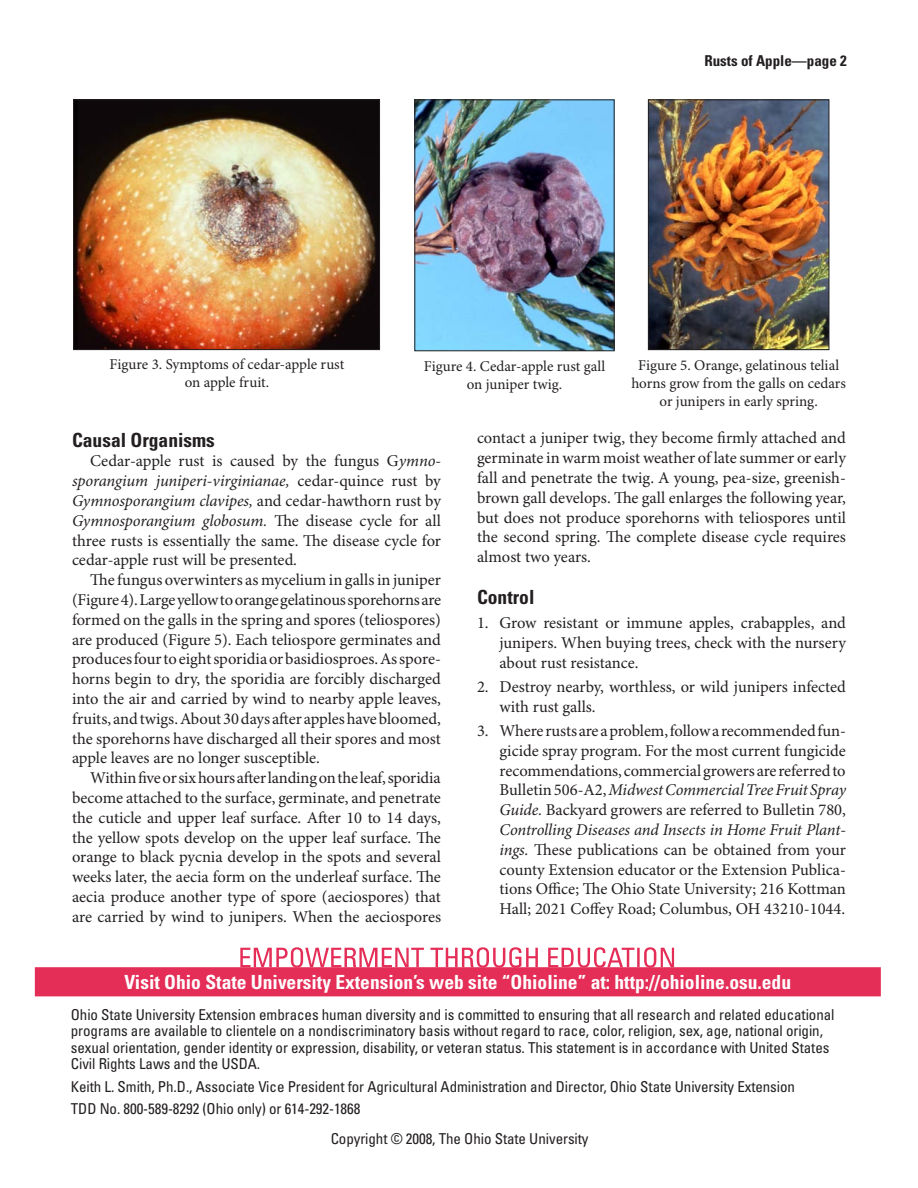
<style>
.page{position:relative;width:918px;height:1188px;background:#fff}
.page>*{position:absolute;margin:0;border:0;box-sizing:border-box;transform-origin:0 0}
.t1{font:700 condensed 19.5px "Univers";color:#fff}
.t2{font:700 condensed 19.5px "Univers";color:#231f20}
.Body{font:16.5px/19.8px "Minion Pro";letter-spacing:-.005em;color:#231f20;text-align:justify}
.Numbered_body{font:16.5px/19.8px "Minion Pro";color:#231f20;text-align:justify}
.copyright_and_discla{font:condensed 15px/16.5px "Univers";letter-spacing:-.005em;color:#231f20}
.t3{font:15px/18px "Minion Pro";color:#231f20;text-align:center}
.t4{font:700 condensed 15px "Univers";color:#231f20}
.s1{font-style:italic}
</style>
<div class="page">
<img style="left:650px;top:101px;width:177px;height:247px">
<div style="left:648px;top:99px;width:181px;height:251px;border:1px solid #231f20"></div>
<img style="left:75px;top:101px;width:303px;height:247px">
<div style="left:73px;top:99px;width:307px;height:251px;border:1px solid #231f20"></div>
<img style="left:416px;top:101px;width:197px;height:248px">
<div style="left:414px;top:99px;width:201px;height:252px;border:1px solid #231f20"></div>
<div style="left:36px;top:968px;width:844px;height:28px;background:#e42d57"></div>
<svg style="left:240px;top:947px;width:434px;height:21px"></svg>
<h3 class="t4" style="left:704px;top:51px;width:144px">Rusts of Apple—page 2</h3>
<p class="t3" style="left:110px;top:356px;width:236px">Figure 3. Symptoms of cedar-apple rust on apple fruit.</p>
<p class="t3" style="left:424px;top:357px;width:183px">Figure 4. Cedar-apple rust gall on juniper twig.</p>
<p class="t3" style="left:631px;top:356px;width:216px">Figure 5. Orange, gelatinous telial horns grow from the galls on cedars or junipers in early spring.</p>
<h3 class="t2" style="left:72px;top:428px;width:144px">Causal Organisms</h3>
<p class="Body" style="left:72px;top:452px;width:371px;text-indent:18px">Cedar-apple rust is caused by the fungus G<span class="s1">ymno&shy;sporangium juniperi-virginianae,</span> cedar-quince rust by <span class="s1">Gymnosporangium clavipes,</span> and cedar-hawthorn rust by <span class="s1">Gymnosporangium globosum.</span> The disease cycle for all three rusts is essentially the same. The disease cycle for cedar-apple rust will be presented.</p>
<p class="Body" style="left:72px;top:571px;width:371px;text-indent:18px">The fungus overwinters as mycelium in galls in juniper (Figure 4). Large yellow to orange gelatinous sporehorns are formed on the galls in the spring and spores (teliospores) are produced (Figure 5). Each teliospore germinates and produces four to eight sporidia or basidiosproes. As spore&shy;horns begin to dry, the sporidia are forcibly discharged into the air and carried by wind to nearby apple leaves, fruits, and twigs. About 30 days after apples have bloomed, the sporehorns have discharged all their spores and most apple leaves are no longer susceptible.</p>
<p class="Body" style="left:72px;top:769px;width:371px;text-indent:18px">Within five or six hours after landing on the leaf, sporidia become attached to the surface, germinate, and penetrate the cuticle and upper leaf surface. After 10 to 14 days, the yellow spots develop on the upper leaf surface. The orange to black pycnia develop in the spots and several weeks later, the aecia form on the underleaf surface. The aecia produce another type of spore (aeciospores) that are carried by wind to junipers. When the aeciospores</p>
<p class="Body" style="left:477px;top:429px;width:371px">contact a juniper twig, they become firmly attached and germinate in warm moist weather of late summer or early fall and penetrate the twig. A young, pea-size, greenish&shy;brown gall develops. The gall enlarges the following year, but does not produce sporehorns with teliospores until the second spring. The complete disease cycle requires almost two years.</p>
<h3 class="t2" style="left:477px;top:585px;width:59px">Control</h3>
<p class="Numbered_body" style="left:500px;top:613px;width:348px;text-indent:-22px">1. Grow resistant or immune apples, crabapples, and junipers. When buying trees, check with the nursery about rust resistance.</p>
<p class="Numbered_body" style="left:500px;top:677px;width:348px;text-indent:-22px">2. Destroy nearby, worthless, or wild junipers infected with rust galls.</p>
<p class="Numbered_body" style="left:500px;top:721px;width:348px;text-indent:-22px">3. Where rusts are a problem, follow a recommended fun&shy;gicide spray program. For the most current fungicide recommendations, commercial growers are referred to Bulletin 506-A2, <span class="s1">Midwest Commercial Tree Fruit Spray Guide.</span> Backyard growers are referred to Bulletin 780, <span class="s1">Controlling Diseases and Insects in Home Fruit Plant&shy;ings.</span> These publications can be obtained from your county Extension educator or the Extension Publica&shy;tions Office; The Ohio State University; 216 Kottman Hall; 2021 Coffey Road; Columbus, OH 43210-1044.</p>
<h3 class="t1" style="left:125px;top:970px;width:668px">Visit Ohio State University Extension’s web site “Ohioline” at: http://ohioline.osu.edu</h3>
<p class="copyright_and_discla" style="left:71px;top:1006px;width:765px">Ohio State University Extension embraces human diversity and is committed to ensuring that all research and related educational programs are available to clientele on a nondiscriminatory basis without regard to race, color, religion, sex, age, national origin, sexual orientation, gender identity or expression, disability, or veteran status. This statement is in accordance with United States Civil Rights Laws and the USDA.</p>
<p class="copyright_and_discla" style="left:71px;top:1078px;width:726px">Keith L. Smith, Ph.D., Associate Vice President for Agricultural Administration and Director, Ohio State University Extension</p>
<p class="copyright_and_discla" style="left:71px;top:1100px;width:291px">TDD No. 800-589-8292 (Ohio only) or 614-292-1868</p>
<p class="copyright_and_discla" style="left:331px;top:1130px;width:259px">Copyright © 2008, The Ohio State University</p>
</div>
